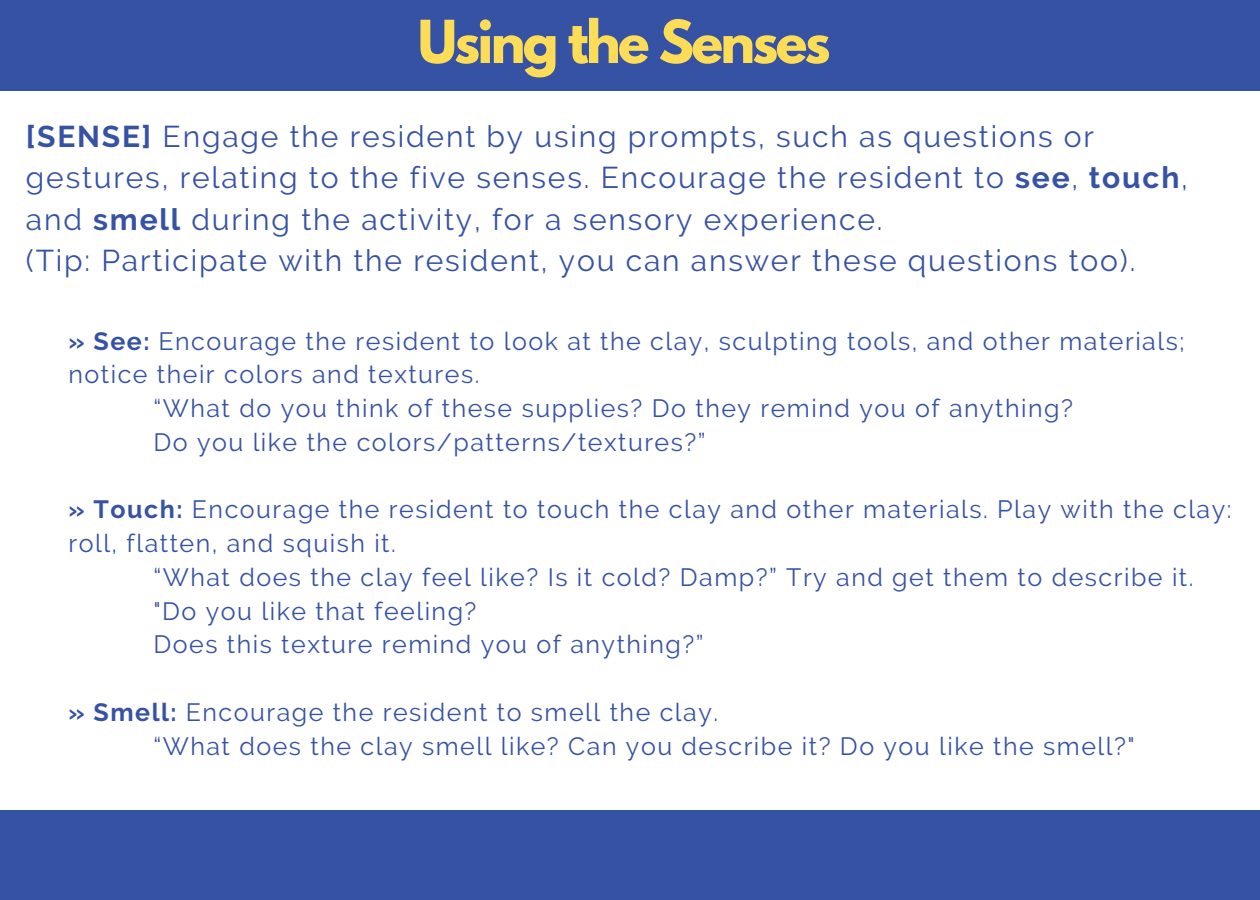
<style>
.page{position:relative;width:1260px;height:900px;background:#fff}
.page>*{position:absolute;margin:0;border:0;box-sizing:border-box;transform-origin:0 0}
.t1{font:700 52.5px "League Spartan";letter-spacing:-.05em;color:#fddd57}
.t2{font:30px/41.2px "Raleway";letter-spacing:.06em;color:#3652a4}
.t3{font:25px/33.8px "Raleway";letter-spacing:.06em;color:#3652a4}
.s1{font-weight:700}
</style>
<div class="page">
<div style="left:0;top:0;width:1260px;height:90px;background:#3652a4"></div>
<div style="left:0;top:810px;width:1260px;height:90px;background:#3652a4"></div>
<p class="t1" style="left:418px;top:16px;width:414px">Using the Senses</p>
<p class="t2" style="left:26px;top:116px;width:1164px"><span class="s1">[SENSE]</span> Engage the resident by using prompts, such as questions or gestures, relating to the five senses. Encourage the resident to <span class="s1">see</span>, <span class="s1">touch</span>, and <span class="s1">smell</span> during the activity, for a sensory experience.</p>
<p class="t2" style="left:26px;top:240px;width:1111px">(Tip: Participate with the resident, you can answer these questions too).</p>
<p class="t3" style="left:68px;top:324px;width:1118px"><span class="s1">» See:</span> Encourage the resident to look at the clay, sculpting tools, and other materials; notice their colors and textures.</p>
<p class="t3" style="left:153px;top:392px;width:921px">“What do you think of these supplies? Do they remind you of anything?</p>
<p class="t3" style="left:153px;top:425px;width:554px">Do you like the colors/patterns/textures?”</p>
<p class="t3" style="left:68px;top:493px;width:1165px"><span class="s1">» Touch:</span> Encourage the resident to touch the clay and other materials. Play with the clay: roll, flatten, and squish it.</p>
<p class="t3" style="left:153px;top:560px;width:1042px">“What does the clay feel like? Is it cold? Damp?” Try and get them to describe it.</p>
<p class="t3" style="left:153px;top:594px;width:325px">"Do you like that feeling?</p>
<p class="t3" style="left:153px;top:628px;width:552px">Does this texture remind you of anything?”</p>
<p class="t3" style="left:68px;top:695px;width:651px"><span class="s1">» Smell:</span> Encourage the resident to smell the clay.</p>
<p class="t3" style="left:153px;top:729px;width:983px">“What does the clay smell like? Can you describe it? Do you like the smell?"</p>
</div>
